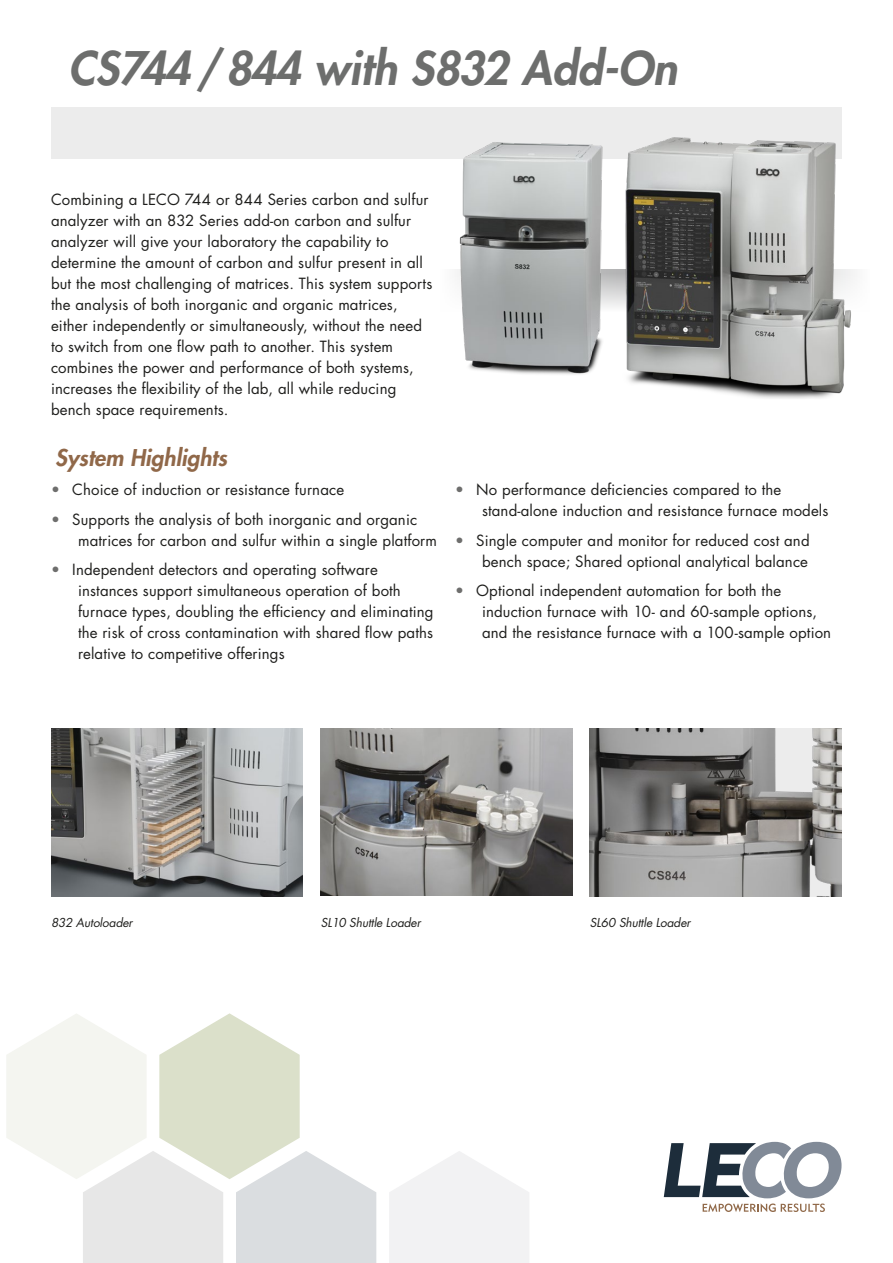
<style>
.page{position:relative;width:893px;height:1263px;background:#fff}
.page>*{position:absolute;margin:0;border:0;box-sizing:border-box;transform-origin:0 0}
.t1{font:italic 800 45px "Futura Std";color:#6d6e6d}
.t2{font:italic 800 22.5px "Futura Std";color:#906849}
.t3{font:15px/21px "Futura Std";letter-spacing:.01em;color:#1e1e1c}
.t4{font:italic 12px "Futura Std";letter-spacing:-.01em;color:#1e1e1c}
.s1{color:#6e6e6d}
</style>
<div class="page">
<svg style="left:389px;top:1151px;width:140px;height:112px"></svg>
<svg style="left:6px;top:1013px;width:370px;height:250px"></svg>
<div style="left:51px;top:107px;width:791px;height:51px;background:#ececec"></div>
<img style="left:445px;top:137px;width:410px;height:262px">
<img style="left:51px;top:728px;width:252px;height:168px">
<img style="left:321px;top:728px;width:252px;height:168px">
<img style="left:590px;top:728px;width:252px;height:168px">
<svg style="left:664px;top:1142px;width:177px;height:70px"></svg>
<h1 class="t1" style="left:68px;top:40px;width:611px">CS744/844 with S832 Add-On</h1>
<p class="t3" style="left:51px;top:189px;width:383px">Combining a LECO 744 or 844 Series carbon and sulfur analyzer with an 832 Series add-on carbon and sulfur analyzer will give your laboratory the capability to determine the amount of carbon and sulfur present in all but the most challenging of matrices. This system supports the analysis of both inorganic and organic matrices, either independently or simultaneously, without the need to switch from one flow path to another. This system combines the power and performance of both systems, increases the flexibility of the lab, all while reducing bench space requirements.</p>
<h2 class="t2" style="left:55px;top:443px;width:173px">System Highlights</h2>
<p class="t3" style="left:51px;top:479px;width:295px"><span class="s1">•</span> Choice of induction or resistance furnace</p>
<p class="t3" style="left:78px;top:509px;width:360px;text-indent:-27px"><span class="s1">•</span> Supports the analysis of both inorganic and organic matrices for carbon and sulfur within a single platform</p>
<p class="t3" style="left:78px;top:559px;width:357px;text-indent:-27px"><span class="s1">•</span> Independent detectors and operating software instances support simultaneous operation of both furnace types, doubling the efficiency and eliminating the risk of cross contamination with shared flow paths relative to competitive offerings</p>
<p class="t3" style="left:482px;top:479px;width:348px;text-indent:-27px"><span class="s1">•</span> No performance deficiencies compared to the stand-alone induction and resistance furnace models</p>
<p class="t3" style="left:455px;top:530px;width:356px;text-align:right"><span class="s1">•</span> Single computer and monitor for reduced cost and bench space; Shared optional analytical balance</p>
<p class="t3" style="left:482px;top:580px;width:351px;text-indent:-27px"><span class="s1">•</span> Optional independent automation for both the induction furnace with 10- and 60-sample options, and the resistance furnace with a 100-sample option</p>
<p class="t4" style="left:51px;top:914px;width:83px">832 Autoloader</p>
<p class="t4" style="left:321px;top:914px;width:101px">SL10 Shuttle Loader</p>
<p class="t4" style="left:590px;top:914px;width:102px">SL60 Shuttle Loader</p>
</div>
